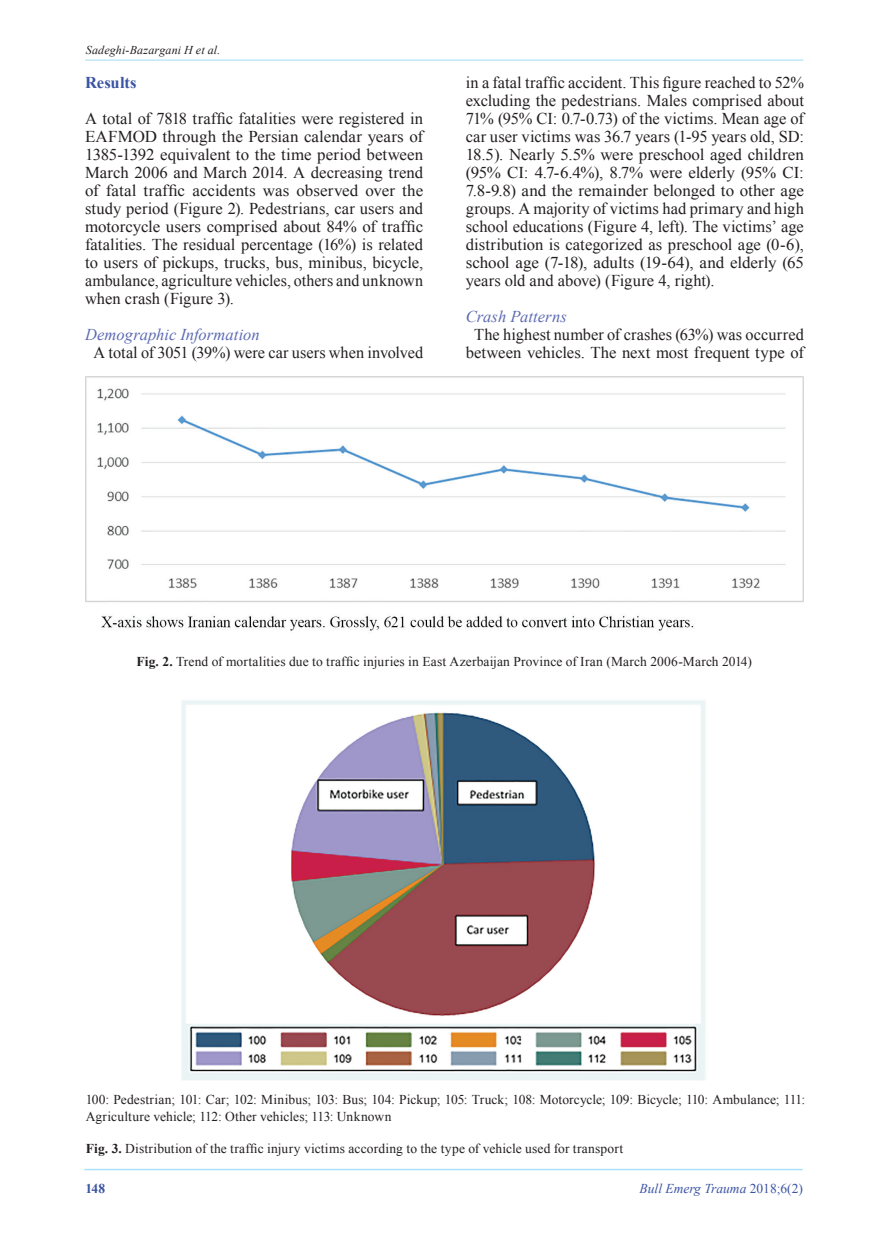
<style>
.page{position:relative;width:889px;height:1242px;background:#fff}
.page>*{position:absolute;margin:0;border:0;box-sizing:border-box;transform-origin:0 0}
.t1{font:16.5px/18px "Times New Roman";color:#231f20;text-align:justify}
.t2{font:italic 16.5px "Times New Roman";color:#5d6ab2}
.t3{font:700 16.5px "Times New Roman";letter-spacing:.005em;color:#3a53a3}
.t4{font:13.5px/16.2px "Times New Roman";letter-spacing:.01em;color:#231f20}
.t5{font:italic 13.5px "Times New Roman";color:#3a53a3}
.t6{font:700 13.5px "Times New Roman";color:#3a53a3}
.t7{font:italic 12px "Times New Roman";letter-spacing:.01em;color:#231f20}
.s1{font-weight:700}
.s2{font-style:normal}
</style>
<div class="page">
<hr style="left:85px;top:60px;width:718px;height:1px;background:#aae0f9">
<hr style="left:84px;top:1168px;width:718px;height:2px;background:#aae0f9">
<img style="left:86px;top:376px;width:718px;height:255px">
<img style="left:181px;top:700px;width:525px;height:381px">
<p class="t7" style="left:86px;top:42px;width:136px">Sadeghi-Bazargani H et al.</p>
<p class="t3" style="left:85px;top:70px;width:53px">Results</p>
<p class="t1" style="left:85px;top:109px;width:340px">A total of 7818 traffic fatalities were registered in EAFMOD through the Persian calendar years of 1385-1392 equivalent to the time period between March 2006 and March 2014. A decreasing trend of fatal traffic accidents was observed over the study period (Figure 2). Pedestrians, car users and motorcycle users comprised about 84% of traffic fatalities. The residual percentage (16%) is related to users of pickups, trucks, bus, minibus, bicycle, ambulance, agriculture vehicles, others and unknown when crash (Figure 3).</p>
<p class="t2" style="left:85px;top:323px;width:176px">Demographic Information</p>
<p class="t1" style="left:94px;top:343px;width:331px">A total of 3051 (39%) were car users when involved</p>
<p class="t1" style="left:466px;top:73px;width:340px">in a fatal traffic accident. This figure reached to 52% excluding the pedestrians. Males comprised about 71% (95% CI: 0.7-0.73) of the victims. Mean age of car user victims was 36.7 years (1-95 years old, SD:<br>18.5). Nearly 5.5% were preschool aged children (95% CI: 4.7-6.4%), 8.7% were elderly (95% CI:<br>7.8-9.8) and the remainder belonged to other age groups. A majority of victims had primary and high school educations (Figure 4, left). The victims’ age distribution is categorized as preschool age (0-6), school age (7-18), adults (19-64), and elderly (65 years old and above) (Figure 4, right).</p>
<p class="t2" style="left:466px;top:305px;width:103px">Crash Patterns</p>
<p class="t1" style="left:466px;top:325px;width:340px;text-align:center">The highest number of crashes (63%) was occurred between vehicles. The next most frequent type of</p>
<p class="t4" style="left:136px;top:652px;width:617px"><span class="s1">Fig. 2.</span> Trend of mortalities due to traffic injuries in East Azerbaijan Province of Iran (March 2006-March 2014)</p>
<p class="t4" style="left:86px;top:1091px;width:721px">100: Pedestrian; 101: Car; 102: Minibus; 103: Bus; 104: Pickup; 105: Truck; 108: Motorcycle; 109: Bicycle; 110: Ambulance; 111:<br>Agriculture vehicle; 112: Other vehicles; 113: Unknown</p>
<p class="t4" style="left:86px;top:1140px;width:539px"><span class="s1">Fig. 3.</span> Distribution of the traffic injury victims according to the type of vehicle used for transport</p>
<p class="t6" style="left:86px;top:1178px;width:21px">148</p>
<p class="t5" style="left:639px;top:1179px;width:165px">Bull Emerg Trauma <span class="s2">2018;6(2)</span></p>
</div>
